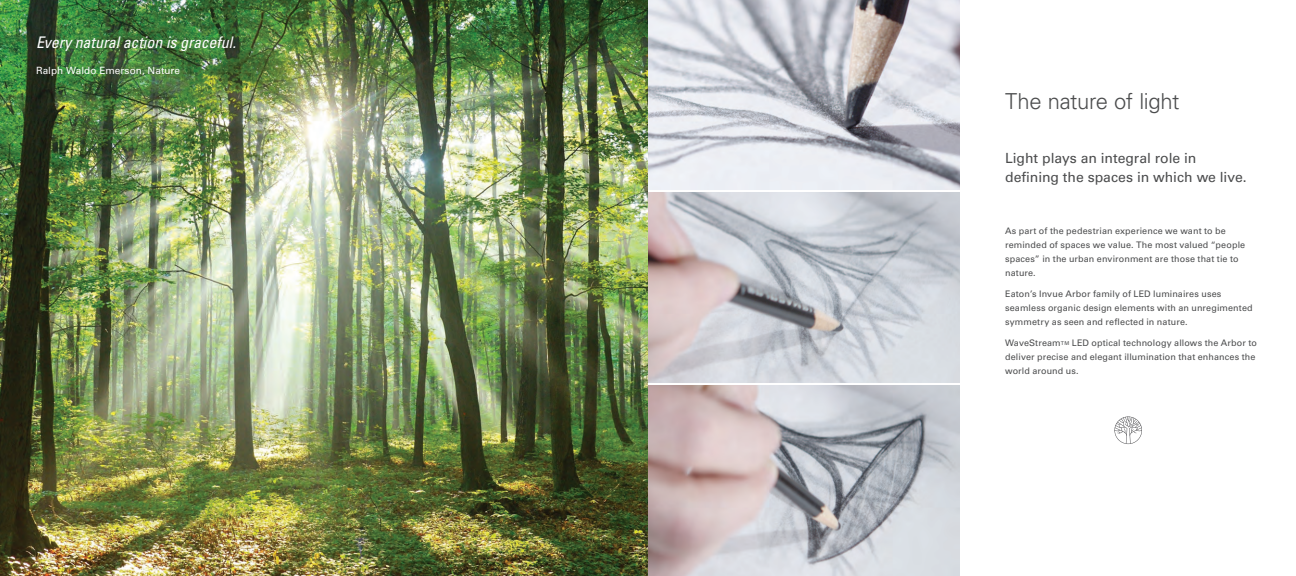
<style>
.page{position:relative;width:1296px;height:576px;background:#fff}
.page>*{position:absolute;margin:0;border:0;box-sizing:border-box;transform-origin:0 0}
.t1{font:300 22px "Univers LT Std";letter-spacing:-.015em;color:#4b4c4d}
.t2{font:italic condensed 16px "Univers LT Std";letter-spacing:-.005em;color:#fff}
.t3{font:14px/19px "Univers LT Std";letter-spacing:-.005em;color:#4b4c4d}
.t4{font:10px "Univers LT Std";letter-spacing:.005em;color:#fff}
.t5{font:9px/14px "Univers LT Std";letter-spacing:.01em;color:#4b4c4d}
.s1{font-size:5.2px}
</style>
<div class="page">
<img style="left:0;top:0;width:648px;height:576px">
<svg style="left:1114px;top:417px;width:28px;height:27px"></svg>
<img style="left:648px;top:385px;width:311px;height:191px">
<img style="left:648px;top:192px;width:311px;height:191px">
<img style="left:648px;top:0;width:311px;height:190px">
<h2 class="t2" style="left:36px;top:32px;width:202px">Every natural action is graceful.</h2>
<p class="t4" style="left:36px;top:64px;width:146px">Ralph Waldo Emerson, Nature</p>
<h1 class="t1" style="left:1005px;top:88px;width:176px">The nature of light</h1>
<h3 class="t3" style="left:1005px;top:149px;width:243px">Light plays an integral role in defining the spaces in which we live.</h3>
<p class="t5" style="left:1005px;top:224px;width:242px">As part of the pedestrian experience we want to be reminded of spaces we value. The most valued “people spaces” in the urban environment are those that tie to nature.</p>
<p class="t5" style="left:1005px;top:287px;width:249px">Eaton’s Invue Arbor family of LED luminaires uses seamless organic design elements with an unregimented symmetry as seen and reflected in nature.</p>
<p class="t5" style="left:1005px;top:336px;width:253px">WaveStream<span class="s1">TM</span> LED optical technology allows the Arbor to deliver precise and elegant illumination that enhances the world around us.</p>
</div>
